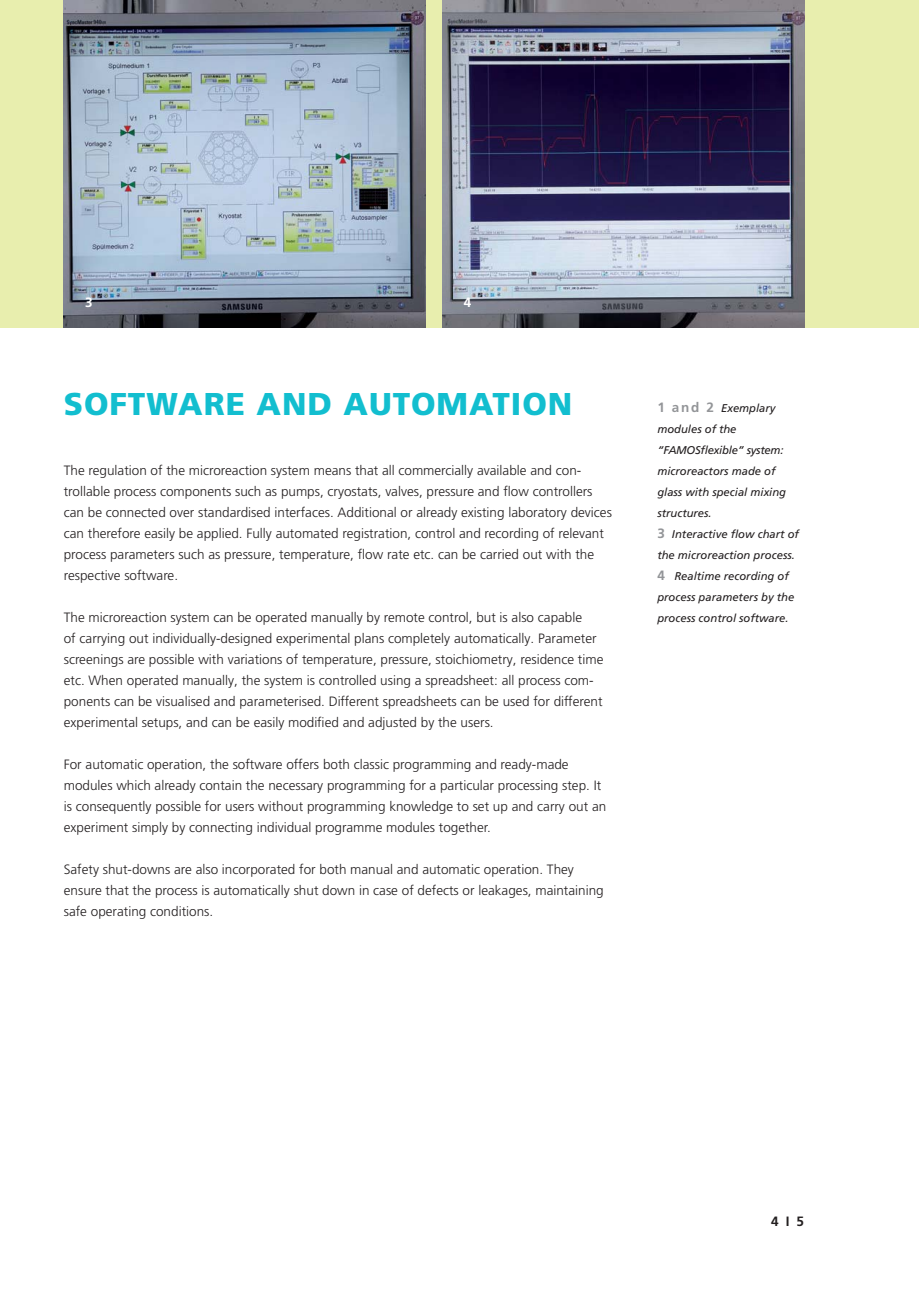
<style>
.page{position:relative;width:919px;height:1289px;background:#fff}
.page>*{position:absolute;margin:0;border:0;box-sizing:border-box;transform-origin:0 0}
.t1{font:900 31.5px "Frutiger LT Com";letter-spacing:.03em;color:#12becf}
.t2{font:300 13.5px/21px "Frutiger LT Com";color:#231f20}
.t3{font:700 13.5px "Frutiger LT Com";color:#231f20}
.t4{font:700 13.5px "Frutiger LT Com";color:#fff}
.t5{font:italic 11.25px/21px "Frutiger LT Com";color:#231f20}
.s1{font-weight:700;font-style:normal;font-size:13.5px;color:#939598}
</style>
<div class="page">
<div style="left:0;top:0;width:918px;height:327px;background:#e8eeae"></div>
<img style="left:64px;top:0;width:361px;height:327px">
<img style="left:442px;top:0;width:362px;height:327px">
<p class="t4" style="left:85px;top:297px;width:9px">3</p>
<p class="t4" style="left:463px;top:297px;width:9px">4</p>
<h1 class="t1" style="left:64px;top:385px;width:510px">SOFTWARE AND AUTOMATION</h1>
<p class="t5" style="left:657px;top:398px;width:143px"><span class="s1">1 and 2</span> Exemplary modules of the “FAMOSflexible” system: microreactors made of glass with special mixing structures.<br><span class="s1">3</span> Interactive flow chart of the microreaction process.<br><span class="s1">4</span> Realtime recording of process parameters by the process control software.</p>
<p class="t2" style="left:64px;top:461px;width:549px">The regulation of the microreaction system means that all commercially available and con&shy;trollable process components such as pumps, cryostats, valves, pressure and flow controllers can be connected over standardised interfaces. Additional or already existing laboratory devices can therefore easily be applied. Fully automated registration, control and recording of relevant process parameters such as pressure, temperature, flow rate etc. can be carried out with the respective software.</p>
<p class="t2" style="left:64px;top:608px;width:541px">The microreaction system can be operated manually by remote control, but is also capable<br>of carrying out individually-designed experimental plans completely automatically. Parameter screenings are possible with variations of temperature, pressure, stoichiometry, residence time etc. When operated manually, the system is controlled using a spreadsheet: all process com&shy;ponents can be visualised and parameterised. Different spreadsheets can be used for different experimental setups, and can be easily modified and adjusted by the users.</p>
<p class="t2" style="left:64px;top:755px;width:544px">For automatic operation, the software offers both classic programming and ready-made modules which already contain the necessary programming for a particular processing step. It is consequently possible for users without programming knowledge to set up and carry out an experiment simply by connecting individual programme modules together.</p>
<p class="t2" style="left:64px;top:860px;width:541px">Safety shut-downs are also incorporated for both manual and automatic operation. They ensure that the process is automatically shut down in case of defects or leakages, maintaining safe operating conditions.</p>
<p class="t3" style="left:771px;top:1215px;width:35px">4 I 5</p>
</div>
